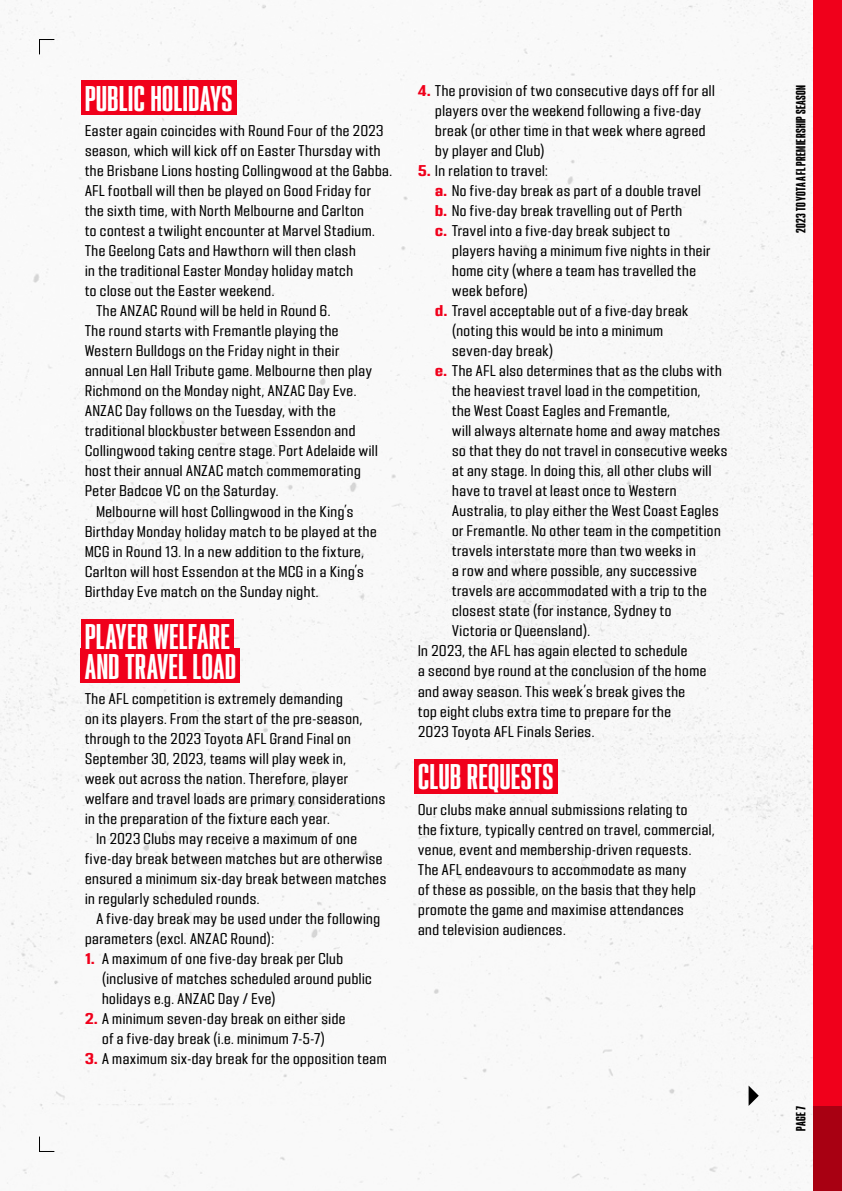
<style>
.page{position:relative;width:842px;height:1191px;background:#fff}
.page>*{position:absolute;margin:0;border:0;box-sizing:border-box;transform-origin:0 0}
.Sub-Title__RED{font:32px "PODIUM Sharp 2.9";letter-spacing:.02em;color:#fff}
.Boidy_Copy_Indent{font:14px/20px "PODIUM Sharp 4.7";letter-spacing:.035em;color:#000}
.Body_Copy{font:14px/20px "PODIUM Sharp 4.7";letter-spacing:.035em;color:#000}
.Body_Copy_Last_Para{font:14px/20px "PODIUM Sharp 4.7";letter-spacing:.035em;color:#000}
.Body_Copy_Indent_Las{font:14px/20px "PODIUM Sharp 4.7";letter-spacing:.035em;color:#000}
.t1{font:12px "PODIUM Sharp 2.10";letter-spacing:.035em;color:#000}
.s1{font-family:"PODIUM Sharp 4.10";color:#f0001b}
</style>
<div class="page">
<img style="left:0;top:0;width:814px;height:1191px">
<div style="left:814px;top:0;width:28px;height:1191px;background:#f0001b"></div>
<div style="left:814px;top:1106px;width:28px;height:85px;background:#a80012"></div>
<div style="left:81px;top:81px;width:155px;height:34px;background:#f0001b"></div>
<div style="left:81px;top:619px;width:152px;height:34px;background:#f0001b"></div>
<div style="left:81px;top:648px;width:159px;height:35px;background:#f0001b"></div>
<div style="left:414px;top:759px;width:143px;height:34px;background:#f0001b"></div>
<svg style="left:38px;top:39px;width:17px;height:16px"></svg>
<svg style="left:38px;top:1135px;width:17px;height:17px"></svg>
<svg style="left:749px;top:1085px;width:10px;height:21px"></svg>
<p class="Sub-Title__RED" style="left:85px;top:78px;width:149px">PUBLIC HOLIDAYS</p>
<p class="Body_Copy" style="left:85px;top:121px;width:300px">Easter again coincides with Round Four of the 2023</p>
<p class="Body_Copy" style="left:85px;top:141px;width:297px">season, which will kick off on Easter Thursday with</p>
<p class="Body_Copy" style="left:85px;top:161px;width:309px">the Brisbane Lions hosting Collingwood at the Gabba.</p>
<p class="Body_Copy" style="left:85px;top:181px;width:287px">AFL football will then be played on Good Friday for</p>
<p class="Body_Copy" style="left:85px;top:201px;width:280px">the sixth time, with North Melbourne and Carlton</p>
<p class="Body_Copy" style="left:85px;top:221px;width:291px">to contest a twilight encounter at Marvel Stadium.</p>
<p class="Body_Copy" style="left:85px;top:241px;width:272px">The Geelong Cats and Hawthorn will then clash</p>
<p class="Body_Copy" style="left:85px;top:261px;width:270px">in the traditional Easter Monday holiday match</p>
<p class="Body_Copy" style="left:85px;top:281px;width:191px">to close out the Easter weekend.</p>
<p class="Boidy_Copy_Indent" style="left:85px;top:301px;width:294px;text-indent:11px">The ANZAC Round will be held in Round 6.<br>The round starts with Fremantle playing the Western Bulldogs on the Friday night in their annual Len Hall Tribute game. Melbourne then play Richmond on the Monday night, ANZAC Day Eve.<br>ANZAC Day follows on the Tuesday, with the traditional blockbuster between Essendon and Collingwood taking centre stage. Port Adelaide will host their annual ANZAC match commemorating Peter Badcoe VC on the Saturday.</p>
<p class="Body_Copy_Indent_Las" style="left:85px;top:501px;width:293px;text-indent:11px">Melbourne will host Collingwood in the King’s Birthday Monday holiday match to be played at the MCG in Round 13. In a new addition to the fixture, Carlton will host Essendon at the MCG in a King’s Birthday Eve match on the Sunday night.</p>
<p class="Sub-Title__RED" style="left:85px;top:616px;width:146px">PLAYER WELFARE</p>
<p class="Sub-Title__RED" style="left:85px;top:646px;width:153px">AND TRAVEL LOAD</p>
<p class="Body_Copy" style="left:85px;top:689px;width:302px">The AFL competition is extremely demanding<br>on its players. From the start of the pre-season, through to the 2023 Toyota AFL Grand Final on September 30, 2023, teams will play week in,<br>week out across the nation. Therefore, player welfare and travel loads are primary considerations in the preparation of the fixture each year.</p>
<p class="Boidy_Copy_Indent" style="left:85px;top:829px;width:303px;text-indent:11px">In 2023 Clubs may receive a maximum of one five-day break between matches but are otherwise ensured a minimum six-day break between matches in regularly scheduled rounds.</p>
<p class="Boidy_Copy_Indent" style="left:85px;top:909px;width:297px;text-indent:11px">A five-day break may be used under the following parameters (excl. ANZAC Round):</p>
<p class="Boidy_Copy_Indent" style="left:102px;top:949px;width:271px;text-indent:-17px"><span class="s1">1.</span> A maximum of one five-day break per Club (inclusive of matches scheduled around public holidays e.g. ANZAC Day / Eve)</p>
<p class="Boidy_Copy_Indent" style="left:85px;top:1009px;width:262px;text-align:center"><span class="s1">2.</span> A minimum seven-day break on either side of a five-day break (i.e. minimum 7-5-7)</p>
<p class="Boidy_Copy_Indent" style="left:85px;top:1049px;width:303px"><span class="s1">3.</span> A maximum six-day break for the opposition team</p>
<p class="Boidy_Copy_Indent" style="left:435px;top:81px;width:281px;text-indent:-17px"><span class="s1">4.</span> The provision of two consecutive days off for all players over the weekend following a five-day break (or other time in that week where agreed by player and Club)</p>
<p class="Boidy_Copy_Indent" style="left:418px;top:161px;width:131px"><span class="s1">5.</span> In relation to travel:</p>
<p class="Boidy_Copy_Indent" style="left:435px;top:181px;width:267px"><span class="s1">a.</span> No five-day break as part of a double travel</p>
<p class="Boidy_Copy_Indent" style="left:435px;top:201px;width:249px"><span class="s1">b.</span> No five-day break travelling out of Perth</p>
<p class="Boidy_Copy_Indent" style="left:452px;top:221px;width:260px;text-indent:-17px"><span class="s1">c.</span> Travel into a five-day break subject to players having a minimum five nights in their home city (where a team has travelled the week before)</p>
<p class="Boidy_Copy_Indent" style="left:452px;top:301px;width:238px;text-indent:-17px"><span class="s1">d.</span> Travel acceptable out of a five-day break (noting this would be into a minimum seven-day break)</p>
<p class="Boidy_Copy_Indent" style="left:452px;top:361px;width:277px;text-indent:-17px"><span class="s1">e.</span> The AFL also determines that as the clubs with the heaviest travel load in the competition,<br>the West Coast Eagles and Fremantle,<br>will always alternate home and away matches so that they do not travel in consecutive weeks at any stage. In doing this, all other clubs will have to travel at least once to Western Australia, to play either the West Coast Eagles or Fremantle. No other team in the competition travels interstate more than two weeks in<br>a row and where possible, any successive travels are accommodated with a trip to the closest state (for instance, Sydney to<br>Victoria or Queensland).</p>
<p class="Body_Copy_Last_Para" style="left:418px;top:641px;width:290px">In 2023, the AFL has again elected to schedule<br>a second bye round at the conclusion of the home and away season. This week’s break gives the top eight clubs extra time to prepare for the<br>2023 Toyota AFL Finals Series.</p>
<p class="Sub-Title__RED" style="left:418px;top:756px;width:137px">CLUB REQUESTS</p>
<p class="Body_Copy_Last_Para" style="left:418px;top:799px;width:298px">Our clubs make annual submissions relating to<br>the fixture, typically centred on travel, commercial, venue, event and membership-driven requests.<br>The AFL endeavours to accommodate as many<br>of these as possible, on the basis that they help promote the game and maximise attendances<br>and television audiences.</p>
<p class="t1" style="left:793px;top:233px;width:149px;rotate:-90deg">2023 TOYOTA AFL PREMIERSHIP SEASON</p>
<p class="t1" style="left:793px;top:1130px;width:26px;rotate:-90deg">PAGE 7</p>
</div>
